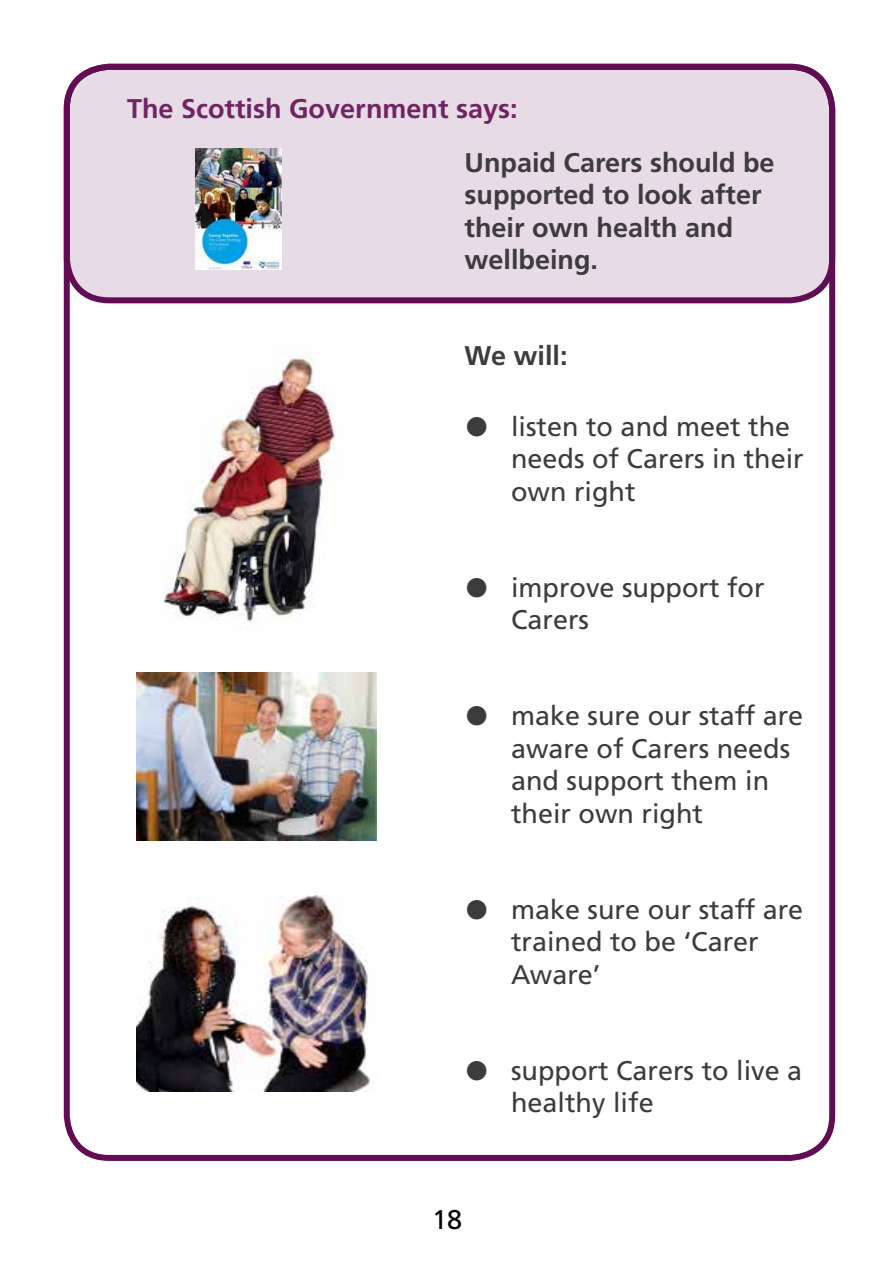
<style>
.page{position:relative;width:893px;height:1263px;background:#fff}
.page>*{position:absolute;margin:0;border:0;box-sizing:border-box;transform-origin:0 0}
.t1{font:27px/32.4px "Frutiger";color:#3c3c3b}
.t2{font:700 27px/32.4px "Frutiger";color:#3c3c3b}
.t3{font:700 27px "Frutiger";color:#702464}
.t4{font:27px "Frutiger";color:#000}
</style>
<div class="page">
<div style="left:67px;top:67px;width:765px;height:233px;background:#e7dbe5;border-radius:43px"></div>
<div style="left:64px;top:64px;width:771px;height:239px;border:6px solid #610c53;border-radius:43px"></div>
<div style="left:64px;top:64px;width:771px;height:1097px;border:6px solid #610c53;border-radius:43px"></div>
<img style="left:196px;top:149px;width:85px;height:120px">
<img style="left:136px;top:672px;width:241px;height:168px">
<img style="left:164px;top:352px;width:172px;height:271px">
<img style="left:137px;top:895px;width:234px;height:196px">
<p class="t3" style="left:127px;top:93px;width:392px">The Scottish Government says:</p>
<p class="t2" style="left:465px;top:146px;width:312px">Unpaid Carers should be supported to look after their own health and wellbeing.</p>
<p class="t2" style="left:465px;top:339px;width:105px">We will:</p>
<p class="t1" style="left:511px;top:410px;width:294px;text-indent:-45px">● listen to and meet the needs of Carers in their own right</p>
<p class="t1" style="left:511px;top:571px;width:255px;text-indent:-45px">● improve support for<br>Carers</p>
<p class="t1" style="left:511px;top:700px;width:294px;text-indent:-45px">● make sure our staff are aware of Carers needs and support them in their own right</p>
<p class="t1" style="left:511px;top:893px;width:294px;text-indent:-45px">● make sure our staff are trained to be ‘Carer<br>Aware’</p>
<p class="t1" style="left:511px;top:1054px;width:293px;text-indent:-45px">● support Carers to live a healthy life</p>
<p class="t4" style="left:432px;top:1203px;width:32px">18</p>
</div>
